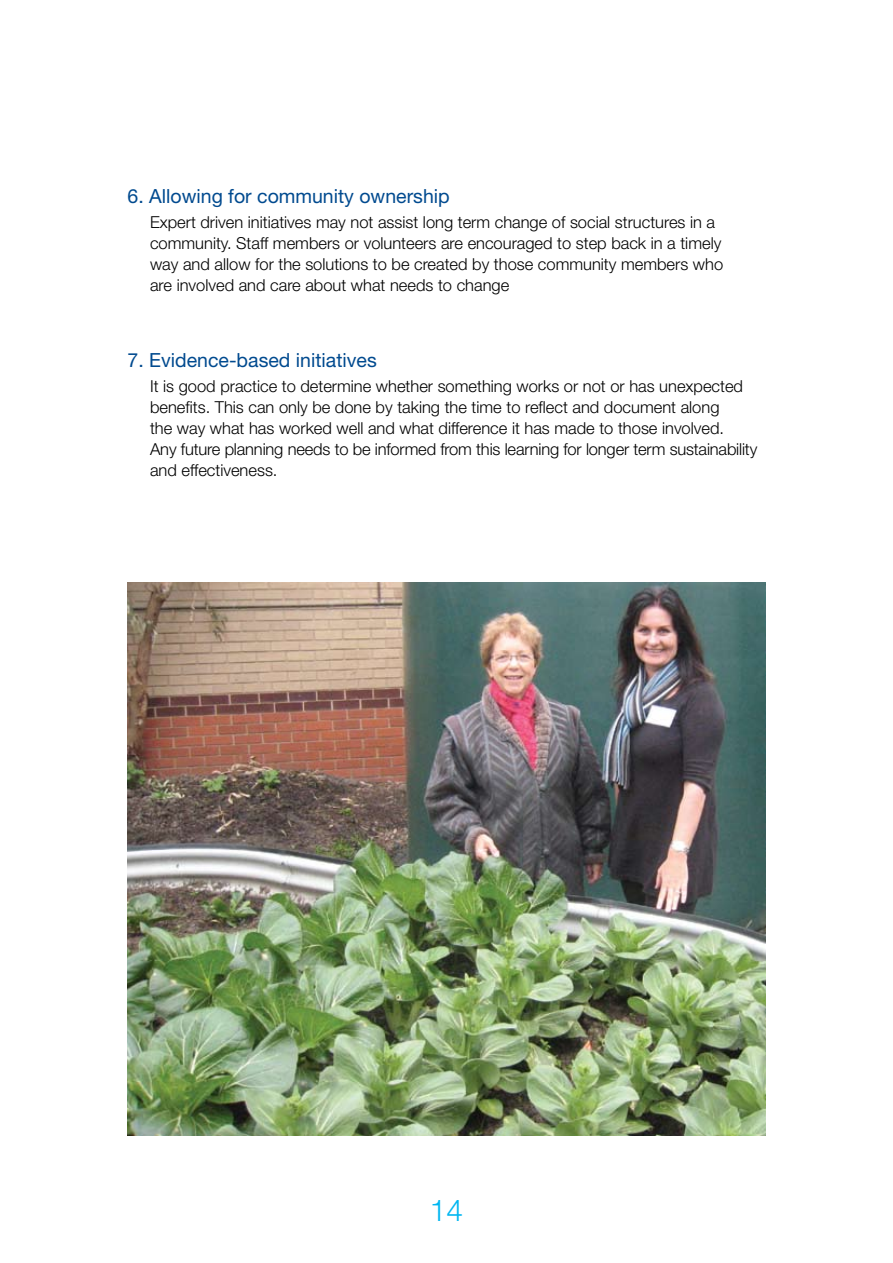
<style>
.page{position:relative;width:893px;height:1263px;background:#fff}
.page>*{position:absolute;margin:0;border:0;box-sizing:border-box;transform-origin:0 0}
.t1{font:300 30px "Helvetica Neue";color:#00b6f1}
.t2{font:19.5px "Helvetica Neue";color:#004a8f}
.t3{font:300 16.5px/21px "Helvetica Neue";color:#000}
</style>
<div class="page">
<img style="left:128px;top:583px;width:637px;height:552px">
<p class="t2" style="left:128px;top:184px;width:324px">6. Allowing for community ownership</p>
<p class="t3" style="left:150px;top:211px;width:575px">Expert driven initiatives may not assist long term change of social structures in a community. Staff members or volunteers are encouraged to step back in a timely way and allow for the solutions to be created by those community members who are involved and care about what needs to change</p>
<p class="t2" style="left:128px;top:348px;width:251px">7. Evidence-based initiatives</p>
<p class="t3" style="left:150px;top:375px;width:609px">It is good practice to determine whether something works or not or has unexpected benefits. This can only be done by taking the time to reflect and document along<br>the way what has worked well and what difference it has made to those involved.<br>Any future planning needs to be informed from this learning for longer term sustainability and effectiveness.</p>
<h1 class="t1" style="left:430px;top:1192px;width:35px">14</h1>
</div>
